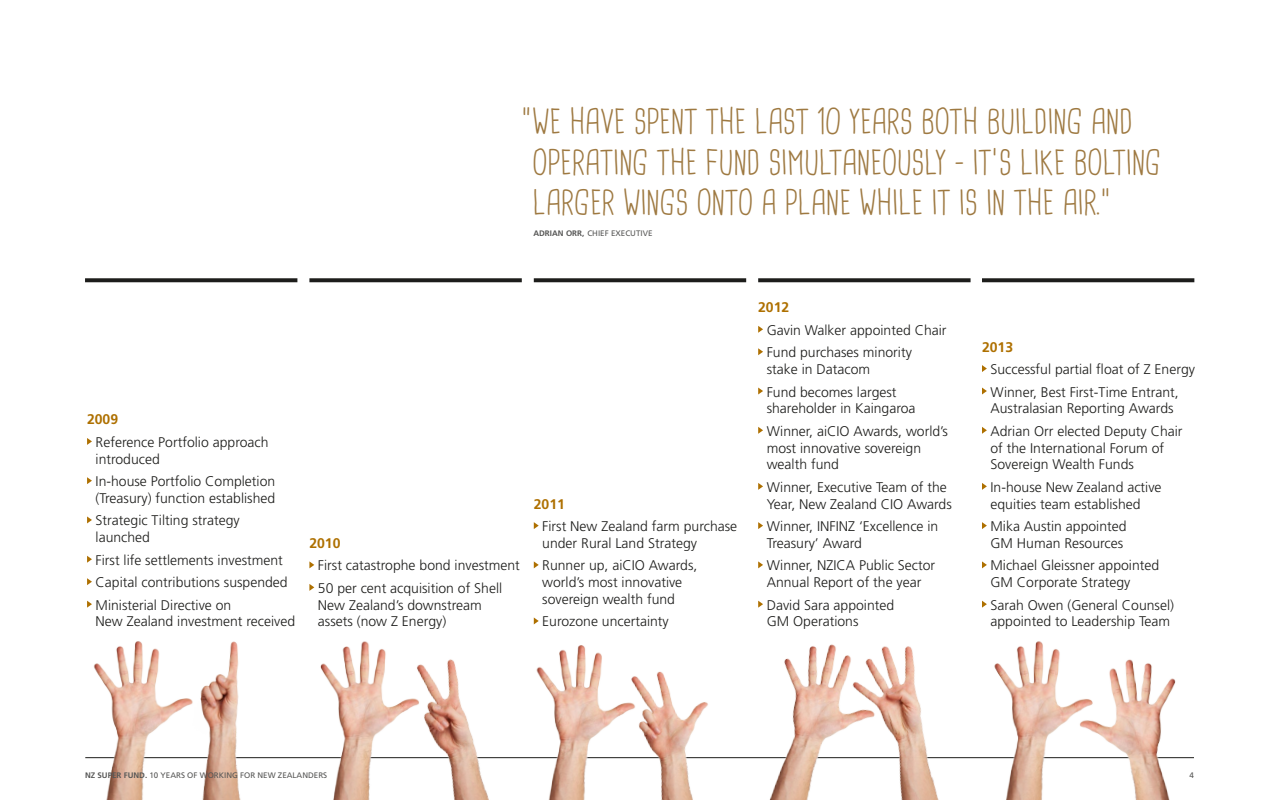
<style>
.page{position:relative;width:1280px;height:800px;background:#fff}
.page>*{position:absolute;margin:0;border:0;box-sizing:border-box;transform-origin:0 0}
.t1{font:34px/40.8px "Cardenio Modern";color:#9e7941}
.timeline_text{font:300 14px/16.8px "Frutiger";color:#1d1d1b}
.year{font:700 14px "Frutiger";color:#ae7000}
.Graph_axis_x{font:8px "Frutiger";color:#575756}
.Chair_name{font:8px "Frutiger";color:#575756}
.s1{font-weight:700}
</style>
<div class="page">
<hr style="left:85px;top:757px;width:1109px;height:1px;background:#1d1d1b">
<img style="left:650px;top:671px;width:94px;height:129px">
<img style="left:902px;top:646px;width:81px;height:154px">
<svg style="left:87px;top:438px;width:5px;height:7px"></svg>
<svg style="left:87px;top:477px;width:5px;height:7px"></svg>
<svg style="left:87px;top:516px;width:5px;height:7px"></svg>
<svg style="left:87px;top:556px;width:5px;height:7px"></svg>
<svg style="left:87px;top:578px;width:5px;height:7px"></svg>
<svg style="left:87px;top:601px;width:5px;height:7px"></svg>
<svg style="left:309px;top:561px;width:5px;height:7px"></svg>
<svg style="left:309px;top:584px;width:5px;height:7px"></svg>
<svg style="left:534px;top:522px;width:5px;height:7px"></svg>
<svg style="left:534px;top:561px;width:5px;height:7px"></svg>
<svg style="left:534px;top:617px;width:5px;height:7px"></svg>
<svg style="left:758px;top:326px;width:5px;height:7px"></svg>
<svg style="left:758px;top:348px;width:5px;height:7px"></svg>
<svg style="left:758px;top:388px;width:5px;height:7px"></svg>
<svg style="left:758px;top:427px;width:5px;height:7px"></svg>
<svg style="left:758px;top:483px;width:5px;height:7px"></svg>
<svg style="left:758px;top:522px;width:5px;height:7px"></svg>
<svg style="left:758px;top:561px;width:5px;height:7px"></svg>
<svg style="left:758px;top:601px;width:5px;height:7px"></svg>
<svg style="left:982px;top:365px;width:5px;height:7px"></svg>
<svg style="left:982px;top:388px;width:5px;height:7px"></svg>
<svg style="left:982px;top:427px;width:5px;height:7px"></svg>
<svg style="left:982px;top:483px;width:5px;height:7px"></svg>
<svg style="left:982px;top:522px;width:5px;height:7px"></svg>
<svg style="left:982px;top:561px;width:5px;height:7px"></svg>
<svg style="left:982px;top:601px;width:5px;height:7px"></svg>
<svg style="left:85px;top:278px;width:212px;height:4px"></svg>
<svg style="left:309px;top:278px;width:213px;height:4px"></svg>
<svg style="left:534px;top:278px;width:212px;height:4px"></svg>
<svg style="left:758px;top:278px;width:213px;height:4px"></svg>
<svg style="left:982px;top:278px;width:212px;height:4px"></svg>
<img style="left:85px;top:641px;width:92px;height:159px">
<img style="left:310px;top:641px;width:75px;height:159px">
<img style="left:983px;top:641px;width:76px;height:159px">
<img style="left:746px;top:644px;width:156px;height:156px">
<img style="left:537px;top:645px;width:113px;height:155px">
<img style="left:1059px;top:651px;width:135px;height:149px">
<img style="left:385px;top:651px;width:152px;height:149px">
<img style="left:177px;top:641px;width:109px;height:159px">
<p class="t1" style="left:533px;top:103px;width:630px;text-indent:-11px">“WE HAVE SPENT THE LAST 10 YEARS BOTH BUILDING AND<br>OPERATING THE FUND SIMULTANEOUSLY – IT’S LIKE BOLTING<br>LARGER WINGS ONTO A PLANE WHILE IT IS IN THE AIR.”</p>
<p class="Chair_name" style="left:533px;top:228px;width:121px"><span class="s1">ADRIAN ORR,</span> CHIEF EXECUTIVE</p>
<p class="year" style="left:87px;top:411px;width:33px">2009</p>
<p class="timeline_text" style="left:96px;top:434px;width:174px">Reference Portfolio approach introduced</p>
<p class="timeline_text" style="left:96px;top:473px;width:181px">In-house Portfolio Completion (Treasury) function established</p>
<p class="timeline_text" style="left:96px;top:512px;width:146px">Strategic Tilting strategy launched</p>
<p class="timeline_text" style="left:96px;top:551px;width:189px">First life settlements investment</p>
<p class="timeline_text" style="left:96px;top:574px;width:194px">Capital contributions suspended</p>
<p class="timeline_text" style="left:96px;top:596px;width:201px">Ministerial Directive on<br>New Zealand investment received</p>
<p class="year" style="left:309px;top:535px;width:33px">2010</p>
<p class="timeline_text" style="left:318px;top:557px;width:203px">First catastrophe bond investment</p>
<p class="timeline_text" style="left:318px;top:580px;width:186px">50 per cent acquisition of Shell<br>New Zealand’s downstream assets (now Z Energy)</p>
<p class="year" style="left:534px;top:496px;width:33px">2011</p>
<p class="timeline_text" style="left:542px;top:518px;width:196px">First New Zealand farm purchase under Rural Land Strategy</p>
<p class="timeline_text" style="left:542px;top:557px;width:157px">Runner up, aiCIO Awards, world’s most innovative sovereign wealth fund</p>
<p class="timeline_text" style="left:542px;top:613px;width:128px">Eurozone uncertainty</p>
<p class="year" style="left:758px;top:299px;width:33px">2012</p>
<p class="timeline_text" style="left:767px;top:322px;width:181px">Gavin Walker appointed Chair</p>
<p class="timeline_text" style="left:767px;top:344px;width:147px">Fund purchases minority stake in Datacom</p>
<p class="timeline_text" style="left:767px;top:383px;width:150px">Fund becomes largest shareholder in Kaingaroa</p>
<p class="timeline_text" style="left:767px;top:423px;width:183px">Winner, aiCIO Awards, world’s most innovative sovereign wealth fund</p>
<p class="timeline_text" style="left:767px;top:479px;width:187px">Winner, Executive Team of the<br>Year, New Zealand CIO Awards</p>
<p class="timeline_text" style="left:767px;top:518px;width:173px">Winner, INFINZ ‘Excellence in<br>Treasury’ Award</p>
<p class="timeline_text" style="left:767px;top:557px;width:170px">Winner, NZICA Public Sector<br>Annual Report of the year</p>
<p class="timeline_text" style="left:767px;top:596px;width:129px">David Sara appointed<br>GM Operations</p>
<p class="year" style="left:982px;top:338px;width:33px">2013</p>
<p class="timeline_text" style="left:991px;top:361px;width:206px">Successful partial float of Z Energy</p>
<p class="timeline_text" style="left:991px;top:383px;width:190px">Winner, Best First-Time Entrant,<br>Australasian Reporting Awards</p>
<p class="timeline_text" style="left:991px;top:423px;width:194px">Adrian Orr elected Deputy Chair of the International Forum of<br>Sovereign Wealth Funds</p>
<p class="timeline_text" style="left:991px;top:479px;width:173px">In-house New Zealand active equities team established</p>
<p class="timeline_text" style="left:991px;top:518px;width:138px">Mika Austin appointed<br>GM Human Resources</p>
<p class="timeline_text" style="left:991px;top:557px;width:170px">Michael Gleissner appointed<br>GM Corporate Strategy</p>
<p class="timeline_text" style="left:991px;top:596px;width:185px">Sarah Owen (General Counsel) appointed to Leadership Team</p>
<p class="Graph_axis_x" style="left:85px;top:771px;width:244px"><span class="s1">NZ SUPER FUND.</span> 10 YEARS OF WORKING FOR NEW ZEALANDERS</p>
<p class="Graph_axis_x" style="left:1190px;top:771px;width:6px">4</p>
</div>
